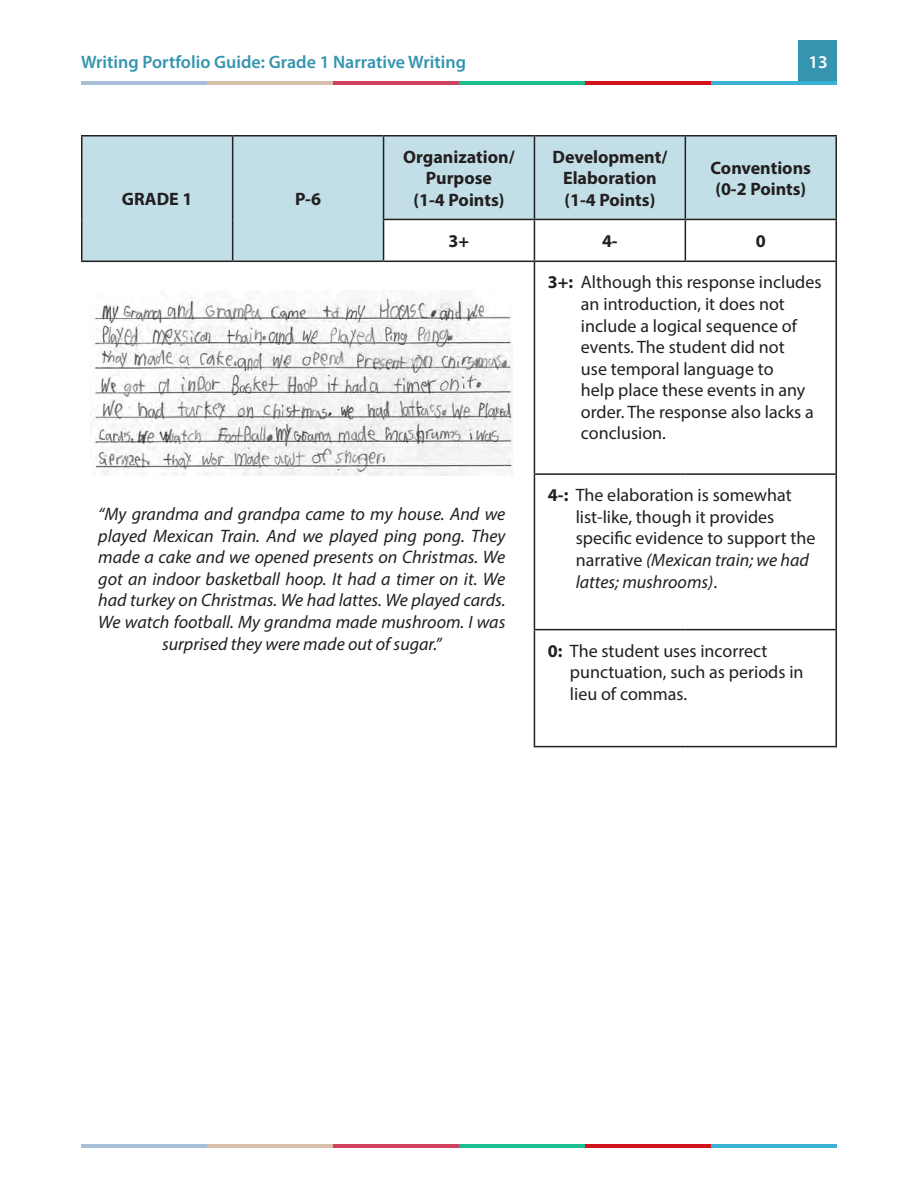
<style>
.page{position:relative;width:918px;height:1188px;background:#fff}
.page>*{position:absolute;margin:0;border:0;box-sizing:border-box;transform-origin:0 0}
.t1{font:18px/21.6px "Myriad Pro";color:#231f20}
.t2{font:italic 18px/21.6px "Myriad Pro";color:#231f20;text-align:center}
.t3{font:700 18px/21.6px "Myriad Pro";color:#231f20;text-align:center}
.t4{font:600 18px "Myriad Pro";color:#3594b0}
.t5{font:600 18px "Myriad Pro";color:#fff}
.s1{font-weight:700}
.s2{font-style:italic}
</style>
<div class="page">
<div style="left:798px;top:40px;width:39px;height:41px;background:#3594b0"></div>
<hr style="left:81px;top:81px;width:126px;height:4px;background:#a6bed6">
<hr style="left:333px;top:81px;width:126px;height:4px;background:#d14061">
<hr style="left:711px;top:81px;width:126px;height:4px;background:#3bb1d5">
<hr style="left:207px;top:81px;width:126px;height:4px;background:#d8bfa9">
<hr style="left:585px;top:81px;width:126px;height:4px;background:#d2121d">
<hr style="left:459px;top:81px;width:126px;height:4px;background:#1bbd8e">
<hr style="left:81px;top:1144px;width:126px;height:4px;background:#a6bed6">
<hr style="left:333px;top:1144px;width:126px;height:4px;background:#d14061">
<hr style="left:711px;top:1144px;width:126px;height:4px;background:#3bb1d5">
<hr style="left:207px;top:1144px;width:126px;height:4px;background:#d8bfa9">
<hr style="left:585px;top:1144px;width:126px;height:4px;background:#d2121d">
<hr style="left:459px;top:1144px;width:126px;height:4px;background:#1bbd8e">
<svg style="left:82px;top:136px;width:754px;height:125px;fill:#c2dfe7"></svg>
<hr style="left:534px;top:220px;width:1px;height:41px;background:#231f20">
<hr style="left:685px;top:220px;width:1px;height:41px;background:#231f20">
<hr style="left:836px;top:220px;width:1px;height:41px;background:#231f20">
<hr style="left:384px;top:261px;width:150px;height:1px;background:#231f20">
<hr style="left:534px;top:261px;width:151px;height:1px;background:#231f20">
<hr style="left:685px;top:261px;width:152px;height:1px;background:#231f20">
<hr style="left:81px;top:135px;width:152px;height:1px;background:#231f20">
<hr style="left:81px;top:136px;width:1px;height:83px;background:#231f20">
<hr style="left:81px;top:219px;width:1px;height:42px;background:#231f20">
<hr style="left:81px;top:261px;width:152px;height:1px;background:#231f20">
<hr style="left:233px;top:135px;width:151px;height:1px;background:#231f20">
<hr style="left:232px;top:136px;width:1px;height:83px;background:#231f20">
<hr style="left:232px;top:219px;width:1px;height:42px;background:#231f20">
<hr style="left:383px;top:220px;width:1px;height:41px;background:#231f20">
<hr style="left:233px;top:261px;width:151px;height:1px;background:#231f20">
<hr style="left:384px;top:135px;width:150px;height:1px;background:#231f20">
<hr style="left:383px;top:136px;width:1px;height:83px;background:#231f20">
<hr style="left:383px;top:219px;width:151px;height:1px;background:#231f20">
<hr style="left:534px;top:135px;width:151px;height:1px;background:#231f20">
<hr style="left:534px;top:136px;width:1px;height:83px;background:#231f20">
<hr style="left:534px;top:219px;width:151px;height:1px;background:#231f20">
<hr style="left:685px;top:135px;width:152px;height:1px;background:#231f20">
<hr style="left:685px;top:136px;width:1px;height:83px;background:#231f20">
<hr style="left:836px;top:136px;width:1px;height:83px;background:#231f20">
<hr style="left:685px;top:219px;width:152px;height:1px;background:#231f20">
<hr style="left:534px;top:262px;width:1px;height:211px;background:#231f20">
<hr style="left:836px;top:262px;width:1px;height:211px;background:#231f20">
<hr style="left:534px;top:473px;width:151px;height:2px;background:#231f20">
<hr style="left:534px;top:475px;width:1px;height:154px;background:#231f20">
<hr style="left:685px;top:473px;width:152px;height:2px;background:#231f20">
<hr style="left:836px;top:475px;width:1px;height:154px;background:#231f20">
<hr style="left:534px;top:629px;width:151px;height:1px;background:#231f20">
<hr style="left:534px;top:630px;width:1px;height:116px;background:#231f20">
<hr style="left:685px;top:629px;width:152px;height:1px;background:#231f20">
<hr style="left:836px;top:630px;width:1px;height:116px;background:#231f20">
<hr style="left:534px;top:746px;width:151px;height:1px;background:#231f20">
<hr style="left:685px;top:746px;width:152px;height:1px;background:#231f20">
<img style="left:94px;top:290px;width:419px;height:185px">
<p class="t4" style="left:81px;top:50px;width:387px">Writing Portfolio Guide: Grade 1 Narrative Writing</p>
<p class="t5" style="left:809px;top:50px;width:21px">13</p>
<p class="t3" style="left:122px;top:188px;width:72px">GRADE 1</p>
<p class="t3" style="left:295px;top:188px;width:28px">P-6</p>
<p class="t3" style="left:403px;top:145px;width:113px">Organization/<br>Purpose<br>(1-4 Points)</p>
<p class="t3" style="left:553px;top:145px;width:116px">Development/<br>Elaboration (1-4 Points)</p>
<p class="t3" style="left:711px;top:156px;width:102px">Conventions</p>
<p class="t3" style="left:715px;top:178px;width:92px">(0-2 Points)</p>
<p class="t3" style="left:449px;top:230px;width:22px">3+</p>
<p class="t3" style="left:602px;top:230px;width:17px">4-</p>
<p class="t3" style="left:756px;top:230px;width:11px">0</p>
<p class="t1" style="left:581px;top:271px;width:242px;text-indent:-33px"><span class="s1">3+:</span> Although this response includes an introduction, it does not include a logical sequence of events. The student did not<br>use temporal language to<br>help place these events in any order. The response also lacks a conclusion.</p>
<p class="t2" style="left:98px;top:503px;width:409px">“My grandma and grandpa came to my house. And we played Mexican Train. And we played ping pong. They made a cake and we opened presents on Christmas. We got an indoor basketball hoop. It had a timer on it. We had turkey on Christmas. We had lattes. We played cards.<br>We watch football. My grandma made mushroom. I was surprised they were made out of sugar.”</p>
<p class="t1" style="left:576px;top:484px;width:241px;text-indent:-28px"><span class="s1">4-:</span> The elaboration is somewhat list-like, though it provides specific evidence to support the narrative <span class="s2">(Mexican train; we had lattes; mushrooms)</span>.</p>
<p class="t1" style="left:570px;top:640px;width:235px;text-indent:-22px"><span class="s1">0:</span> The student uses incorrect punctuation, such as periods in lieu of commas.</p>
</div>
